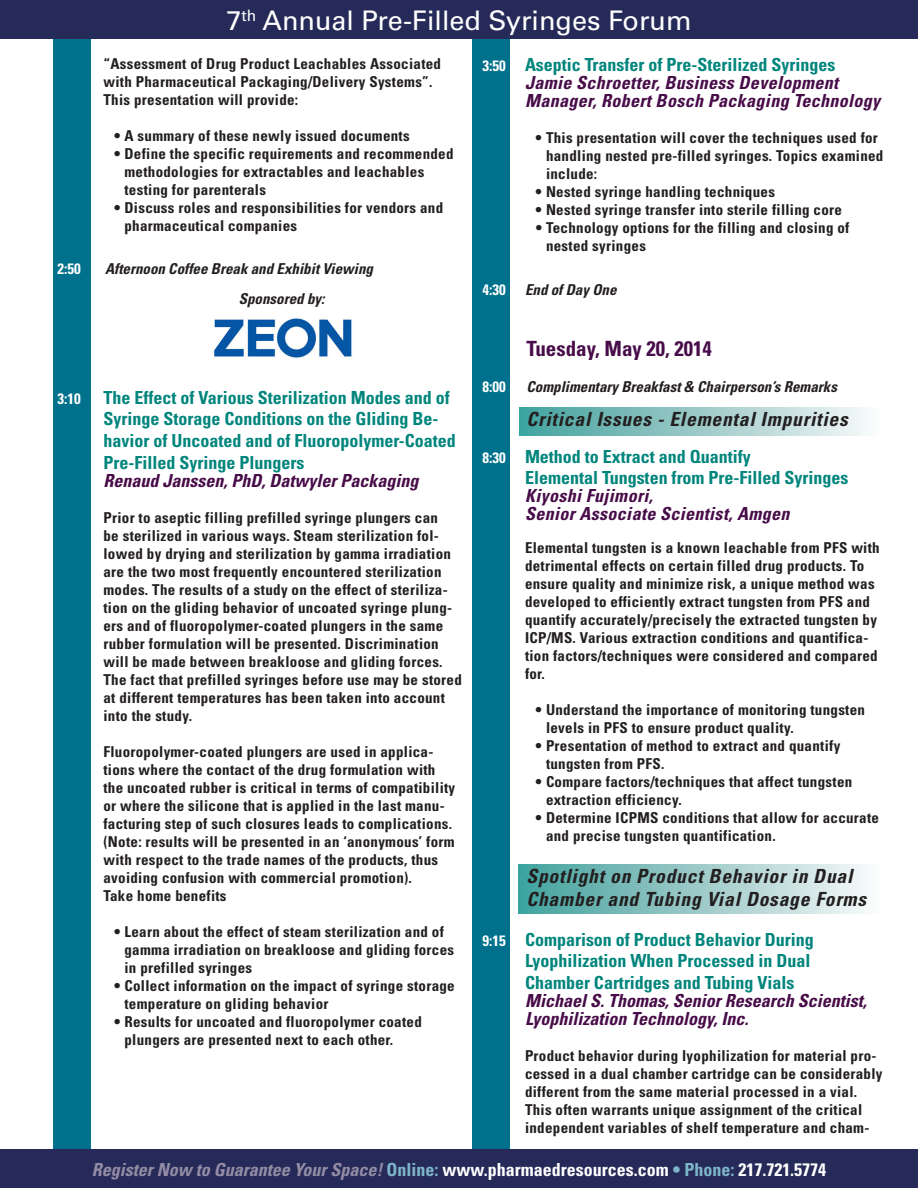
<style>
.page{position:relative;width:918px;height:1188px;background:#fff}
.page>*{position:absolute;margin:0;border:0;box-sizing:border-box;transform-origin:0 0}
.t1{font:27px "Univers";color:#fff}
.t2{font:700 condensed 21px "Univers";color:#480c49}
.t3{font:italic 700 condensed 19.5px/23.4px "Univers";letter-spacing:.04em;color:#231f20}
.t4{font:700 condensed 18px/21.6px "Univers";color:#00857c}
.Speaker{font:italic 700 condensed 18px/18px "Univers";letter-spacing:.02em;color:#480c49}
.Speaker-2{font:italic 700 condensed 18px/18px "Univers";color:#480c49}
.t5{font:700 condensed 18px "Univers";color:#fff}
.Body{font:700 condensed 15px/18px "Univers";letter-spacing:.02em;color:#231f20}
.Speaker-3{font:700 condensed 15px/18px "Univers";letter-spacing:.02em;color:#231f20}
.t6{font:italic 700 condensed 15px "Univers";color:#231f20}
.t7{font:700 condensed 15px "Univers";color:#fff}
.s1{font-size:15px;color:#fff}
.s2{font-style:italic;color:#938ca4}
.s3{color:#7eb6c9}
</style>
<div class="page">
<div style="left:54px;top:0;width:37px;height:1188px;background:#00718c"></div>
<div style="left:472px;top:0;width:38px;height:1188px;background:#00718c"></div>
<div style="left:0;top:0;width:918px;height:39px;background:#262a59"></div>
<div style="left:0;top:1149px;width:918px;height:39px;background:#262a59"></div>
<div style="left:519px;top:864px;width:364px;height:49px;background:linear-gradient(to right,#41a09c,#fbfafa)"></div>
<div style="left:519px;top:407px;width:364px;height:28px;background:linear-gradient(to right,#40a09c,#fbf9fa)"></div>
<img style="left:214px;top:318px;width:138px;height:40px">
<h1 class="t1" style="left:226px;top:4px;width:467px">7<sup>th</sup> Annual Pre-Filled Syringes Forum</h1>
<p class="Speaker-3" style="left:104px;top:55px;width:339px">“Assessment of Drug Product Leachables Associated with Pharmaceutical Packaging/Delivery Systems”.<br>This presentation will provide:</p>
<p class="Body" style="left:114px;top:127px;width:297px">• A summary of these newly issued documents</p>
<p class="Body" style="left:125px;top:145px;width:331px;text-indent:-10px">• Define the specific requirements and recommended methodologies for extractables and leachables testing for parenterals</p>
<p class="Body" style="left:125px;top:199px;width:320px;text-indent:-10px">• Discuss roles and responsibilities for vendors and pharmaceutical companies</p>
<p class="t4" style="left:482px;top:54px;width:355px"><span class="s1">3:50</span> Aseptic Transfer of Pre-Sterilized Syringes</p>
<p class="Speaker" style="left:525px;top:74px;width:357px">Jamie Schroetter, Business Development<br>Manager, Robert Bosch Packaging Technology</p>
<p class="Body" style="left:546px;top:129px;width:339px;text-indent:-10px">• This presentation will cover the techniques used for handling nested pre-filled syringes. Topics examined include:</p>
<p class="Body" style="left:536px;top:183px;width:241px">• Nested syringe handling techniques</p>
<p class="Body" style="left:536px;top:201px;width:308px">• Nested syringe transfer into sterile filling core</p>
<p class="Body" style="left:546px;top:219px;width:305px;text-indent:-10px">• Technology options for the filling and closing of nested syringes</p>
<p class="t7" style="left:482px;top:280px;width:25px">4:30</p>
<p class="t6" style="left:525px;top:280px;width:93px">End of Day One</p>
<p class="t7" style="left:58px;top:260px;width:25px">2:50</p>
<p class="t6" style="left:105px;top:260px;width:270px">Afternoon Coffee Break and Exhibit Viewing</p>
<p class="t6" style="left:239px;top:289px;width:87px">Sponsored by:</p>
<p class="t7" style="left:58px;top:389px;width:25px">3:10</p>
<p class="t4" style="left:104px;top:386px;width:354px">The Effect of Various Sterilization Modes and of Syringe Storage Conditions on the Gliding Be&shy;havior of Uncoated and of Fluoropolymer-Coated Pre-Filled Syringe Plungers</p>
<p class="Speaker-2" style="left:104px;top:471px;width:316px">Renaud Janssen, PhD, Datwyler Packaging</p>
<p class="Speaker-3" style="left:104px;top:508px;width:360px">Prior to aseptic filling prefilled syringe plungers can<br>be sterilized in various ways. Steam sterilization fol&shy;lowed by drying and sterilization by gamma irradiation are the two most frequently encountered sterilization modes. The results of a study on the effect of steriliza&shy;tion on the gliding behavior of uncoated syringe plung&shy;ers and of fluoropolymer-coated plungers in the same rubber formulation will be presented. Discrimination will be made between breakloose and gliding forces.<br>The fact that prefilled syringes before use may be stored at different temperatures has been taken into account into the study.</p>
<p class="Speaker-3" style="left:104px;top:742px;width:353px">Fluoropolymer-coated plungers are used in applica&shy;tions where the contact of the drug formulation with the uncoated rubber is critical in terms of compatibility or where the silicone that is applied in the last manu&shy;facturing step of such closures leads to complications. (Note: results will be presented in an ‘anonymous’ form with respect to the trade names of the products, thus avoiding confusion with commercial promotion).</p>
<p class="Speaker-3" style="left:104px;top:886px;width:125px">Take home benefits</p>
<p class="Body" style="left:125px;top:922px;width:331px;text-indent:-10px">• Learn about the effect of steam sterilization and of gamma irradiation on breakloose and gliding forces in prefilled syringes</p>
<p class="Body" style="left:125px;top:976px;width:332px;text-indent:-10px">• Collect information on the impact of syringe storage temperature on gliding behavior</p>
<p class="Body" style="left:125px;top:1012px;width:299px;text-indent:-10px">• Results for uncoated and fluoropolymer coated plungers are presented next to each other.</p>
<p class="t2" style="left:527px;top:335px;width:187px">Tuesday, May 20, 2014</p>
<p class="t7" style="left:482px;top:377px;width:25px">8:00</p>
<p class="t6" style="left:527px;top:377px;width:312px">Complimentary Breakfast &amp; Chairperson’s Remarks</p>
<p class="t3" style="left:527px;top:407px;width:323px">Critical Issues - Elemental Impurities</p>
<p class="t4" style="left:525px;top:446px;width:325px;text-indent:-43px"><span class="s1">8:30</span> Method to Extract and Quantify<br>Elemental Tungsten from Pre-Filled Syringes</p>
<p class="Speaker" style="left:525px;top:487px;width:266px">Kiyoshi Fujimori,<br>Senior Associate Scientist, Amgen</p>
<p class="Body" style="left:525px;top:539px;width:356px">Elemental tungsten is a known leachable from PFS with detrimental effects on certain filled drug products. To ensure quality and minimize risk, a unique method was developed to efficiently extract tungsten from PFS and quantify accurately/precisely the extracted tungsten by ICP/MS. Various extraction conditions and quantifica&shy;tion factors/techniques were considered and compared for.</p>
<p class="Body" style="left:546px;top:701px;width:321px;text-indent:-10px">• Understand the importance of monitoring tungsten levels in PFS to ensure product quality.</p>
<p class="Body" style="left:546px;top:737px;width:296px;text-indent:-10px">• Presentation of method to extract and quantify tungsten from PFS.</p>
<p class="Body" style="left:546px;top:773px;width:308px;text-indent:-10px">• Compare factors/techniques that affect tungsten extraction efficiency.</p>
<p class="Body" style="left:546px;top:809px;width:335px;text-indent:-10px">• Determine ICPMS conditions that allow for accurate and precise tungsten quantification.</p>
<p class="t3" style="left:526px;top:864px;width:341px">Spotlight on Product Behavior in Dual<br>Chamber and Tubing Vial Dosage Forms</p>
<p class="t4" style="left:525px;top:929px;width:290px;text-indent:-43px"><span class="s1">9:15</span> Comparison of Product Behavior During<br>Lyophilization When Processed in Dual<br>Chamber Cartridges and Tubing Vials</p>
<p class="Speaker-2" style="left:525px;top:992px;width:343px">Michael S. Thomas, Senior Research Scientist,<br>Lyophilization Technology, Inc.</p>
<p class="Speaker-3" style="left:525px;top:1047px;width:359px">Product behavior during lyophilization for material pro&shy;cessed in a dual chamber cartridge can be considerably different from the same material processed in a vial.<br>This often warrants unique assignment of the critical independent variables of shelf temperature and cham-</p>
<p class="t5" style="left:92px;top:1158px;width:736px"><span class="s2">Register Now to Guarantee Your Space!</span> <span class="s3">Online:</span> www.pharmaedresources.com <span class="s3">• Phone:</span> 217.721.5774</p>
</div>
